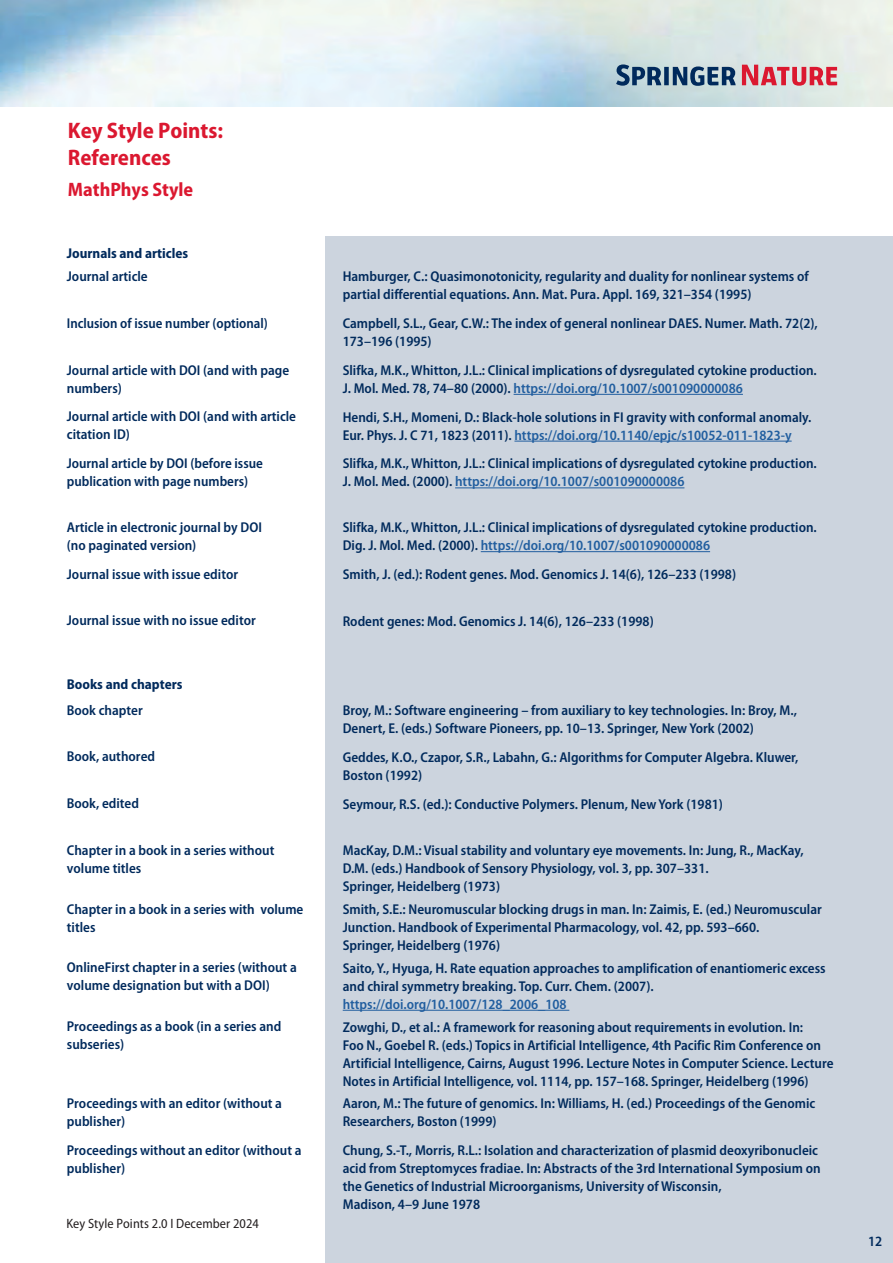
<style>
.page{position:relative;width:893px;height:1263px;background:#fff}
.page>*{position:absolute;margin:0;border:0;box-sizing:border-box;transform-origin:0 0}
.t1{font:700 semi-condensed 22.5px/27px "Myriad Pro";color:#db1830}
.t2{font:700 semi-condensed 19.5px "Myriad Pro";color:#db1830}
.t3{font:600 semi-condensed 14.25px/18px "Myriad Pro";color:#002a5c}
.t4{font:600 semi-condensed 14.25px "Myriad Pro";color:#215e9f}
.t5{font:700 semi-condensed 14.25px "Myriad Pro";color:#002a5c}
.t6{font:semi-condensed 13.5px "Myriad Pro";letter-spacing:.005em;color:#231f20}
.s1{color:#215e9f}
</style>
<div class="page">
<div style="left:325px;top:236px;width:568px;height:1027px;background:#ccd4de"></div>
<img style="left:0;top:0;width:893px;height:106px">
<svg style="left:616px;top:64px;width:120px;height:22px"></svg>
<svg style="left:742px;top:65px;width:95px;height:21px"></svg>
<hr style="left:514px;top:394px;width:229px;height:1px;background:#215e9f">
<hr style="left:514px;top:441px;width:278px;height:1px;background:#215e9f">
<hr style="left:455px;top:487px;width:229px;height:1px;background:#215e9f">
<hr style="left:481px;top:551px;width:229px;height:1px;background:#215e9f">
<hr style="left:343px;top:1010px;width:226px;height:1px;background:#215e9f">
<h1 class="t1" style="left:68px;top:117px;width:157px">Key Style Points:<br>References</h1>
<h2 class="t2" style="left:68px;top:179px;width:127px">MathPhys Style</h2>
<p class="t5" style="left:67px;top:246px;width:123px">Journals and articles</p>
<p class="t3" style="left:67px;top:267px;width:82px">Journal article</p>
<p class="t3" style="left:67px;top:314px;width:203px">Inclusion of issue number (optional)</p>
<p class="t3" style="left:67px;top:361px;width:224px">Journal article with DOI (and with page numbers)</p>
<p class="t3" style="left:67px;top:408px;width:231px">Journal article with DOI (and with article citation ID)</p>
<p class="t3" style="left:67px;top:454px;width:198px">Journal article by DOI (before issue publication with page numbers)</p>
<p class="t3" style="left:67px;top:518px;width:197px">Article in electronic journal by DOI (no paginated version)</p>
<p class="t3" style="left:67px;top:565px;width:173px">Journal issue with issue editor</p>
<p class="t3" style="left:67px;top:612px;width:190px">Journal issue with no issue editor</p>
<p class="t5" style="left:67px;top:676px;width:117px">Books and chapters</p>
<p class="t3" style="left:67px;top:701px;width:77px">Book chapter</p>
<p class="t3" style="left:67px;top:748px;width:90px">Book, authored</p>
<p class="t3" style="left:67px;top:795px;width:74px">Book, edited</p>
<p class="t3" style="left:67px;top:841px;width:209px">Chapter in a book in a series without volume titles</p>
<p class="t3" style="left:67px;top:900px;width:238px">Chapter in a book in a series with volume titles</p>
<p class="t3" style="left:67px;top:959px;width:231px">OnlineFirst chapter in a series (without a volume designation but with a DOI)</p>
<p class="t3" style="left:67px;top:1017px;width:216px">Proceedings as a book (in a series and subseries)</p>
<p class="t3" style="left:67px;top:1094px;width:217px">Proceedings with an editor (without a publisher)</p>
<p class="t3" style="left:67px;top:1141px;width:236px">Proceedings without an editor (without a publisher)</p>
<p class="t6" style="left:66px;top:1216px;width:194px">Key Style Points 2.0 І December 2024</p>
<p class="t3" style="left:343px;top:268px;width:468px">Hamburger, C.: Quasimonotonicity, regularity and duality for nonlinear systems of partial differential equations. Ann. Mat. Pura. Appl. 169, 321–354 (1995)</p>
<p class="t3" style="left:343px;top:315px;width:477px">Campbell, S.L., Gear, C.W.: The index of general nonlinear DAES. Numer. Math. 72(2),<br>173–196 (1995)</p>
<p class="t3" style="left:343px;top:361px;width:476px">Slifka, M.K., Whitton, J.L.: Clinical implications of dysregulated cytokine production.<br>J. Mol. Med. 78, 74–80 (2000). <span class="s1">https://doi.org/10.1007/s001090000086</span></p>
<p class="t3" style="left:343px;top:408px;width:470px">Hendi, S.H., Momeni, D.: Black-hole solutions in FI gravity with conformal anomaly.<br>Eur. Phys. J. C 71, 1823 (2011). <span class="s1">https://doi.org/10.1140/epjc/s10052-011-1823-y</span></p>
<p class="t3" style="left:343px;top:455px;width:476px">Slifka, M.K., Whitton, J.L.: Clinical implications of dysregulated cytokine production.<br>J. Mol. Med. (2000). <span class="s1">https://doi.org/10.1007/s001090000086</span></p>
<p class="t3" style="left:343px;top:519px;width:476px">Slifka, M.K., Whitton, J.L.: Clinical implications of dysregulated cytokine production.<br>Dig. J. Mol. Med. (2000). <span class="s1">https://doi.org/10.1007/s001090000086</span></p>
<p class="t3" style="left:343px;top:565px;width:395px">Smith, J. (ed.): Rodent genes. Mod. Genomics J. 14(6), 126–233 (1998)</p>
<p class="t3" style="left:343px;top:612px;width:312px">Rodent genes: Mod. Genomics J. 14(6), 126–233 (1998)</p>
<p class="t3" style="left:343px;top:701px;width:456px">Broy, M.: Software engineering – from auxiliary to key technologies. In: Broy, M.,<br>Denert, E. (eds.) Software Pioneers, pp. 10–13. Springer, New York (2002)</p>
<p class="t3" style="left:343px;top:748px;width:457px">Geddes, K.O., Czapor, S.R., Labahn, G.: Algorithms for Computer Algebra. Kluwer,<br>Boston (1992)</p>
<p class="t3" style="left:343px;top:795px;width:382px">Seymour, R.S. (ed.): Conductive Polymers. Plenum, New York (1981)</p>
<p class="t3" style="left:343px;top:842px;width:462px">MacKay, D.M.: Visual stability and voluntary eye movements. In: Jung, R., MacKay,<br>D.M. (eds.) Handbook of Sensory Physiology, vol. 3, pp. 307–331.<br>Springer, Heidelberg (1973)</p>
<p class="t3" style="left:343px;top:900px;width:481px">Smith, S.E.: Neuromuscular blocking drugs in man. In: Zaimis, E. (ed.) Neuromuscular<br>Junction. Handbook of Experimental Pharmacology, vol. 42, pp. 593–660.<br>Springer, Heidelberg (1976)</p>
<p class="t3" style="left:343px;top:959px;width:484px">Saito, Y., Hyuga, H. Rate equation approaches to amplification of enantiomeric excess and chiral symmetry breaking. Top. Curr. Chem. (2007).</p>
<p class="t4" style="left:343px;top:996px;width:225px">https://doi.org/10.1007/128_2006_108</p>
<p class="t3" style="left:343px;top:1018px;width:492px">Zowghi, D., et al.: A framework for reasoning about requirements in evolution. In:<br>Foo N., Goebel R. (eds.) Topics in Artificial Intelligence, 4th Pacific Rim Conference on Artificial Intelligence, Cairns, August 1996. Lecture Notes in Computer Science. Lecture Notes in Artificial Intelligence, vol. 1114, pp. 157–168. Springer, Heidelberg (1996)</p>
<p class="t3" style="left:343px;top:1095px;width:474px">Aaron, M.: The future of genomics. In: Williams, H. (ed.) Proceedings of the Genomic<br>Researchers, Boston (1999)</p>
<p class="t3" style="left:343px;top:1141px;width:479px">Chung, S.-T., Morris, R.L.: Isolation and characterization of plasmid deoxyribonucleic acid from Streptomyces fradiae. In: Abstracts of the 3rd International Symposium on the Genetics of Industrial Microorganisms, University of Wisconsin,<br>Madison, 4–9 June 1978</p>
<p class="t3" style="left:868px;top:1233px;width:16px">12</p>
</div>
